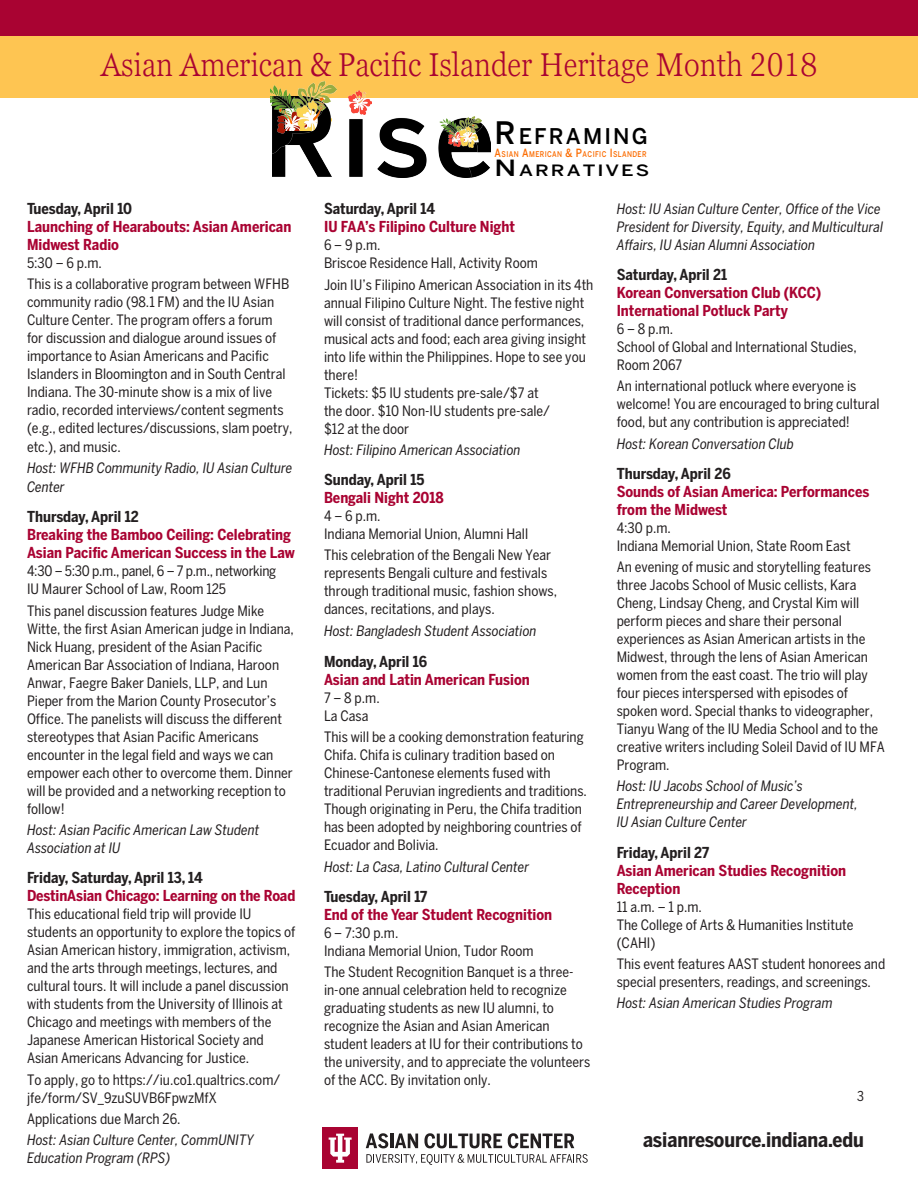
<style>
.page{position:relative;width:918px;height:1188px;background:#fff}
.page>*{position:absolute;margin:0;border:0;box-sizing:border-box;transform-origin:0 0}
.t1{font:300 condensed 33px "Georgia Pro";color:#a90332}
.t2{font:500 21.45px "Benton Sans";letter-spacing:.1em;color:#000}
.t3{font:700 20.25px "Benton Sans Cond";letter-spacing:-.005em;color:#231f20}
.t4{font:500 15.45px "Benton Sans";letter-spacing:.1em;color:#000;scale:1.29 1}
.Indented_List{font:700 15px/18px "Benton Sans Cond";color:#a90332}
.t5{font:700 15px "Benton Sans Cond";color:#231f20}
.Indented_List-2{font:14.25px/18px "Benton Sans Cond";color:#231f20}
.Indented_List-3{font:italic 14.25px/18px "Benton Sans Cond";color:#231f20}
.Indented_List-4{font:14.25px "Benton Sans Cond";letter-spacing:-.02em;color:#231f20}
.t6{font:13.5px "Benton Sans Cond";color:#231f20}
.t7{font:500 7.95px "Benton Sans";letter-spacing:.06em;color:#fb6d03;scale:.83 1}
.s1{font-size:30.75px}
.s2{font-size:11.25px}
.s3{font-size:22.2px}
.s4{color:#231f20}
</style>
<div class="page">
<div style="left:323px;top:1128px;width:35px;height:41px;background:#a90332"></div>
<svg style="left:329px;top:1134px;width:23px;height:29px"></svg>
<svg style="left:366px;top:1133px;width:22px;height:15px"></svg>
<hr style="left:390px;top:1134px;width:3px;height:14px;background:#231f20">
<svg style="left:395px;top:1133px;width:23px;height:15px"></svg>
<svg style="left:424px;top:1133px;width:78px;height:15px"></svg>
<svg style="left:508px;top:1133px;width:66px;height:15px"></svg>
<svg style="left:366px;top:1154px;width:222px;height:11px"></svg>
<div style="left:0;top:0;width:918px;height:97px;background:#fec552"></div>
<div style="left:0;top:0;width:918px;height:36px;background:#a90332"></div>
<img style="left:348px;top:90px;width:19px;height:7px">
<img style="left:336px;top:97px;width:154px;height:10px">
<img style="left:270px;top:86px;width:22px;height:21px">
<img style="left:292px;top:82px;width:44px;height:25px">
<img style="left:297px;top:98px;width:35px;height:9px">
<img style="left:272px;top:107px;width:218px;height:71px">
<p class="t1" style="left:101px;top:43px;width:718px">Asian American &amp; Pacific Islander Heritage Month 2018</p>
<p class="t2" style="left:494px;top:123px;width:155px"><span class="s1">R</span>EFRAMING</p>
<p class="t7" style="left:494px;top:149px;width:185px"><span class="s2">A</span>SIAN <span class="s2">A</span>MERICAN <span class="s2">&amp; P</span>ACIFIC <span class="s2">I</span>SLANDER</p>
<p class="t4" style="left:494px;top:161px;width:121px"><span class="s3">N</span>ARRATIVES</p>
<p class="t5" style="left:27px;top:199px;width:107px">Tuesday, April 10</p>
<p class="Indented_List" style="left:27px;top:218px;width:266px">Launching of Hearabouts: Asian American<br>Midwest Radio</p>
<p class="Indented_List-2" style="left:27px;top:254px;width:76px">5:30 – 6 p.m.</p>
<p class="Indented_List-2" style="left:27px;top:275px;width:267px">This is a collaborative program between WFHB community radio (98.1 FM) and the IU Asian Culture Center. The program offers a forum<br>for discussion and dialogue around issues of importance to Asian Americans and Pacific Islanders in Bloomington and in South Central Indiana. The 30-minute show is a mix of live radio, recorded interviews/content segments (e.g., edited lectures/discussions, slam poetry, etc.), and music.</p>
<p class="Indented_List-3" style="left:27px;top:459px;width:267px;line-height:18.9px">Host: WFHB Community Radio, IU Asian Culture<br>Center</p>
<p class="t5" style="left:27px;top:508px;width:113px">Thursday, April 12</p>
<p class="Indented_List" style="left:27px;top:526px;width:269px">Breaking the Bamboo Ceiling: Celebrating<br>Asian Pacific American Success in the Law</p>
<p class="Indented_List-4" style="left:27px;top:563px;width:251px">4:30 – 5:30 p.m., panel, 6 – 7 p.m., networking</p>
<p class="Indented_List-2" style="left:27px;top:580px;width:201px">IU Maurer School of Law, Room 125</p>
<p class="Indented_List-2" style="left:27px;top:601px;width:269px">This panel discussion features Judge Mike Witte, the first Asian American judge in Indiana, Nick Huang, president of the Asian Pacific American Bar Association of Indiana, Haroon Anwar, Faegre Baker Daniels, LLP, and Lun Pieper from the Marion County Prosecutor’s Office. The panelists will discuss the different stereotypes that Asian Pacific Americans encounter in the legal field and ways we can empower each other to overcome them. Dinner will be provided and a networking reception to follow!</p>
<p class="Indented_List-3" style="left:27px;top:821px;width:234px">Host: Asian Pacific American Law Student<br>Association at IU</p>
<p class="Indented_List" style="left:27px;top:869px;width:270px"><span class="s4">Friday, Saturday, April 13, 14<br></span>DestinAsian Chicago: Learning on the Road</p>
<p class="Indented_List-2" style="left:27px;top:905px;width:270px">This educational field trip will provide IU students an opportunity to explore the topics of Asian American history, immigration, activism, and the arts through meetings, lectures, and cultural tours. It will include a panel discussion with students from the University of Illinois at Chicago and meetings with members of the Japanese American Historical Society and Asian Americans Advancing for Justice.</p>
<p class="Indented_List-2" style="left:27px;top:1070px;width:255px">To apply, go to https://iu.co1.qualtrics.com/ jfe/form/SV_9zuSUVB6FpwzMfX</p>
<p class="Indented_List-2" style="left:27px;top:1110px;width:155px">Applications due March 26.</p>
<p class="Indented_List-3" style="left:27px;top:1131px;width:228px">Host: Asian Culture Center, CommUNITY<br>Education Program (RPS)</p>
<p class="Indented_List-3" style="left:617px;top:199px;width:268px">Host: IU Asian Culture Center, Office of the Vice<br>President for Diversity, Equity, and Multicultural<br>Affairs, IU Asian Alumni Association</p>
<p class="t5" style="left:617px;top:265px;width:112px">Saturday, April 21</p>
<p class="Indented_List" style="left:617px;top:284px;width:206px">Korean Conversation Club (KCC)<br>International Potluck Party</p>
<p class="Indented_List-2" style="left:617px;top:320px;width:58px">6 – 8 p.m.</p>
<p class="Indented_List-2" style="left:617px;top:338px;width:242px">School of Global and International Studies,<br>Room 2067</p>
<p class="Indented_List-2" style="left:617px;top:377px;width:264px">An international potluck where everyone is welcome! You are encouraged to bring cultural food, but any contribution is appreciated!</p>
<p class="Indented_List-3" style="left:617px;top:434px;width:179px">Host: Korean Conversation Club</p>
<p class="t5" style="left:617px;top:464px;width:116px">Thursday, April 26</p>
<p class="Indented_List" style="left:617px;top:483px;width:254px">Sounds of Asian America: Performances from the Midwest</p>
<p class="Indented_List-2" style="left:617px;top:519px;width:56px">4:30 p.m.</p>
<p class="Indented_List-2" style="left:617px;top:537px;width:236px">Indiana Memorial Union, State Room East</p>
<p class="Indented_List-2" style="left:617px;top:558px;width:270px">An evening of music and storytelling features three Jacobs School of Music cellists, Kara Cheng, Lindsay Cheng, and Crystal Kim will perform pieces and share their personal experiences as Asian American artists in the Midwest, through the lens of Asian American women from the east coast. The trio will play four pieces interspersed with episodes of spoken word. Special thanks to videographer, Tianyu Wang of the IU Media School and to the creative writers including Soleil David of IU MFA Program.</p>
<p class="Indented_List-3" style="left:617px;top:777px;width:243px">Host: IU Jacobs School of Music’s<br>Entrepreneurship and Career Development,<br>IU Asian Culture Center</p>
<p class="t5" style="left:617px;top:843px;width:94px">Friday, April 27</p>
<p class="Indented_List" style="left:617px;top:861px;width:231px">Asian American Studies Recognition<br>Reception</p>
<p class="Indented_List-2" style="left:617px;top:897px;width:87px">11 a.m. – 1 p.m.</p>
<p class="Indented_List-2" style="left:617px;top:915px;width:238px">The College of Arts &amp; Humanities Institute (CAHI)</p>
<p class="Indented_List-2" style="left:617px;top:955px;width:270px">This event features AAST student honorees and special presenters, readings, and screenings.</p>
<p class="Indented_List-3" style="left:617px;top:994px;width:218px">Host: Asian American Studies Program</p>
<p class="t5" style="left:324px;top:199px;width:113px">Saturday, April 14</p>
<p class="Indented_List" style="left:324px;top:218px;width:192px">IU FAA’s Filipino Culture Night</p>
<p class="Indented_List-2" style="left:324px;top:236px;width:58px">6 – 9 p.m.</p>
<p class="Indented_List-2" style="left:324px;top:254px;width:215px">Briscoe Residence Hall, Activity Room</p>
<p class="Indented_List-2" style="left:324px;top:275px;width:271px">Join IU’s Filipino American Association in its 4th annual Filipino Culture Night. The festive night will consist of traditional dance performances, musical acts and food; each area giving insight into life within the Philippines. Hope to see you there!</p>
<p class="Indented_List-2" style="left:324px;top:383px;width:228px">Tickets: $5 IU students pre-sale/$7 at the door. $10 Non-IU students pre-sale/ $12 at the door</p>
<p class="Indented_List-3" style="left:324px;top:441px;width:198px">Host: Filipino American Association</p>
<p class="t5" style="left:324px;top:470px;width:102px">Sunday, April 15</p>
<p class="Indented_List" style="left:324px;top:489px;width:121px">Bengali Night 2018</p>
<p class="Indented_List-2" style="left:324px;top:507px;width:58px">4 – 6 p.m.</p>
<p class="Indented_List-2" style="left:324px;top:525px;width:206px">Indiana Memorial Union, Alumni Hall</p>
<p class="Indented_List-2" style="left:324px;top:546px;width:235px">This celebration of the Bengali New Year represents Bengali culture and festivals through traditional music, fashion shows, dances, recitations, and plays.</p>
<p class="Indented_List-3" style="left:324px;top:621px;width:214px">Host: Bangladesh Student Association</p>
<p class="t5" style="left:324px;top:652px;width:105px">Monday, April 16</p>
<p class="Indented_List" style="left:324px;top:671px;width:207px">Asian and Latin American Fusion</p>
<p class="Indented_List-2" style="left:324px;top:689px;width:57px">7 – 8 p.m.</p>
<p class="Indented_List-2" style="left:324px;top:707px;width:46px">La Casa</p>
<p class="Indented_List-2" style="left:324px;top:728px;width:264px">This will be a cooking demonstration featuring Chifa. Chifa is culinary tradition based on Chinese-Cantonese elements fused with traditional Peruvian ingredients and traditions.<br>Though originating in Peru, the Chifa tradition has been adopted by neighboring countries of Ecuador and Bolivia.</p>
<p class="Indented_List-3" style="left:324px;top:857px;width:207px">Host: La Casa, Latino Cultural Center</p>
<p class="t5" style="left:324px;top:887px;width:105px">Tuesday, April 17</p>
<p class="Indented_List" style="left:324px;top:906px;width:230px">End of the Year Student Recognition</p>
<p class="Indented_List-2" style="left:324px;top:924px;width:76px">6 – 7:30 p.m.</p>
<p class="Indented_List-2" style="left:324px;top:942px;width:211px">Indiana Memorial Union, Tudor Room</p>
<p class="Indented_List-2" style="left:324px;top:963px;width:268px">The Student Recognition Banquet is a three&shy;in-one annual celebration held to recognize graduating students as new IU alumni, to recognize the Asian and Asian American student leaders at IU for their contributions to the university, and to appreciate the volunteers of the ACC. By invitation only.</p>
<p class="t6" style="left:857px;top:1088px;width:8px">3</p>
<h3 class="t3" style="left:643px;top:1127px;width:222px">asianresource.indiana.edu</h3>
</div>
